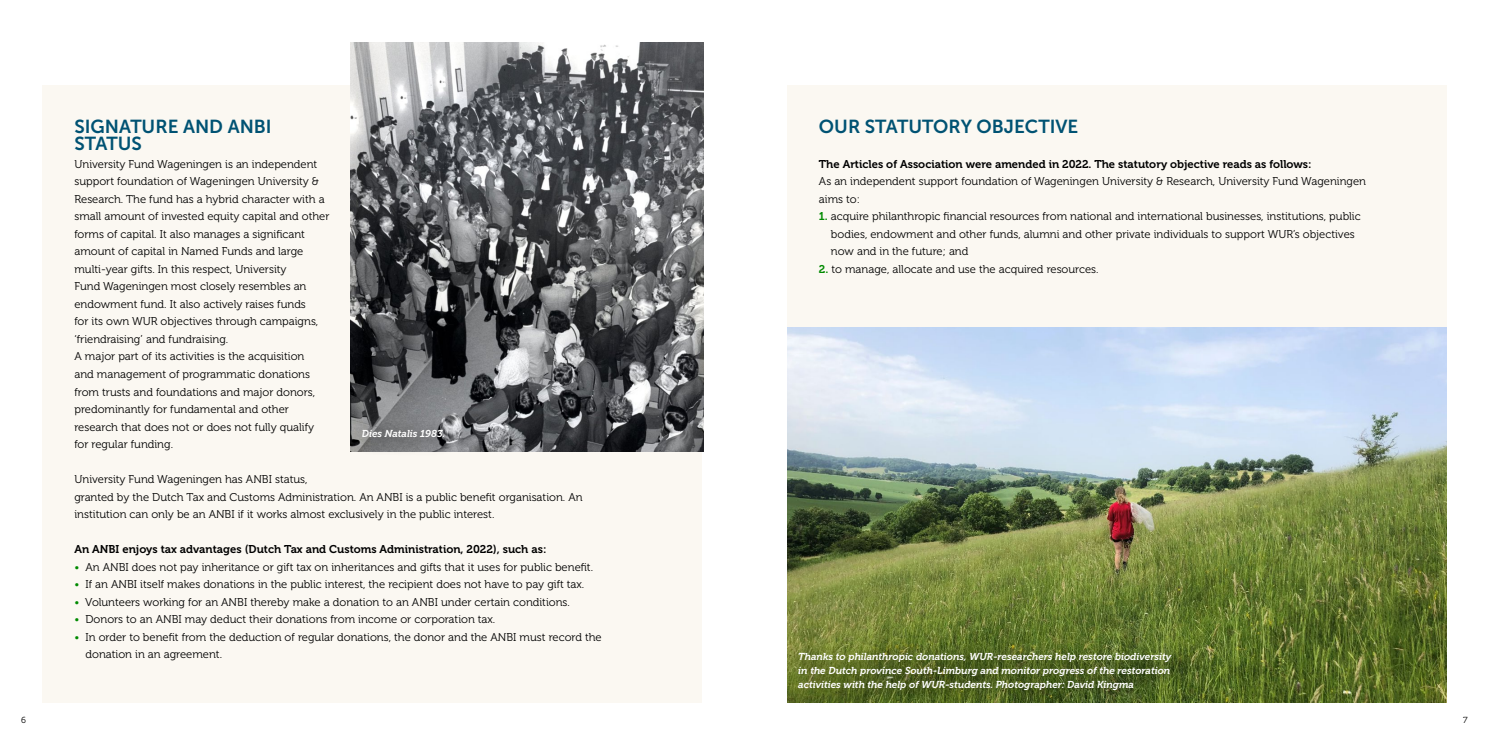
<style>
.page{position:relative;width:1489px;height:745px;background:#fff}
.page>*{position:absolute;margin:0;border:0;box-sizing:border-box;transform-origin:0 0}
.t1{font:18.75px/17.5px "Museo Sans 700";color:#005273}
.t2{font:11.25px/17.5px "Museo 300";color:#000}
.t3{font:11.25px "Museo 700";color:#000}
.t4{font:italic 10px/13.8px "Museo 700";color:#fff;text-align:justify}
.t5{font:8.75px "Museo 300";color:#000}
.s1{color:#008a00}
.s2{font-family:"Museo 700";color:#008a00}
</style>
<div class="page">
<div style="left:43px;top:85px;width:659px;height:617px;background:#fbf8f2"></div>
<div style="left:787px;top:85px;width:659px;height:617px;background:#fbf8f2"></div>
<img style="left:350px;top:43px;width:353px;height:408px">
<img style="left:787px;top:327px;width:659px;height:375px">
<div style="left:351px;top:418px;width:109px;height:38px;background:#000;opacity:.75"></div>
<div style="left:787px;top:640px;width:401px;height:67px;background:#000;opacity:.75"></div>
<h1 class="t1" style="left:74px;top:117px;width:199px">SIGNATURE AND ANBI<br>STATUS</h1>
<p class="t2" style="left:74px;top:155px;width:256px">University Fund Wageningen is an independent support foundation of Wageningen University &amp; Research. The fund has a hybrid character with a small amount of invested equity capital and other forms of capital. It also manages a significant amount of capital in Named Funds and large multi-year gifts. In this respect, University<br>Fund Wageningen most closely resembles an endowment fund. It also actively raises funds<br>for its own WUR objectives through campaigns, ‘friendraising’ and fundraising.<br>A major part of its activities is the acquisition<br>and management of programmatic donations from trusts and foundations and major donors, predominantly for fundamental and other research that does not or does not fully qualify for regular funding.</p>
<p class="t2" style="left:74px;top:470px;width:509px">University Fund Wageningen has ANBI status,<br>granted by the Dutch Tax and Customs Administration. An ANBI is a public benefit organisation. An institution can only be an ANBI if it works almost exclusively in the public interest.</p>
<p class="t3" style="left:74px;top:542px;width:473px">An ANBI enjoys tax advantages (Dutch Tax and Customs Administration, 2022), such as:</p>
<p class="t2" style="left:74px;top:558px;width:520px"><span class="s1">•</span> An ANBI does not pay inheritance or gift tax on inheritances and gifts that it uses for public benefit.</p>
<p class="t2" style="left:74px;top:575px;width:511px"><span class="s1">•</span> If an ANBI itself makes donations in the public interest, the recipient does not have to pay gift tax.</p>
<p class="t2" style="left:74px;top:593px;width:497px"><span class="s1">•</span> Volunteers working for an ANBI thereby make a donation to an ANBI under certain conditions.</p>
<p class="t2" style="left:74px;top:610px;width:422px"><span class="s1">•</span> Donors to an ANBI may deduct their donations from income or corporation tax.</p>
<p class="t2" style="left:85px;top:628px;width:517px;text-indent:-11px"><span class="s1">•</span> In order to benefit from the deduction of regular donations, the donor and the ANBI must record the donation in an agreement.</p>
<p class="t4" style="left:362px;top:426px;width:85px">Dies Natalis 1983.</p>
<h1 class="t1" style="left:819px;top:117px;width:261px">OUR STATUTORY OBJECTIVE</h1>
<p class="t3" style="left:819px;top:157px;width:494px">The Articles of Association were amended in 2022. The statutory objective reads as follows:</p>
<p class="t2" style="left:819px;top:173px;width:548px">As an independent support foundation of Wageningen University &amp; Research, University Fund Wageningen aims to:</p>
<p class="t2" style="left:831px;top:208px;width:531px;text-indent:-12px"><span class="s2">1.</span> acquire philanthropic financial resources from national and international businesses, institutions, public bodies, endowment and other funds, alumni and other private individuals to support WUR’s objectives now and in the future; and</p>
<p class="t2" style="left:819px;top:260px;width:281px"><span class="s2">2.</span> to manage, allocate and use the acquired resources.</p>
<p class="t4" style="left:798px;top:649px;width:374px">Thanks to philanthropic donations, WUR-researchers help restore biodiversity in the Dutch province South-Limburg and monitor progress of the restoration activities with the help of WUR-students. Photographer: David Kingma</p>
<p class="t5" style="left:21px;top:715px;width:6px">6</p>
<p class="t5" style="left:1462px;top:715px;width:6px">7</p>
</div>
